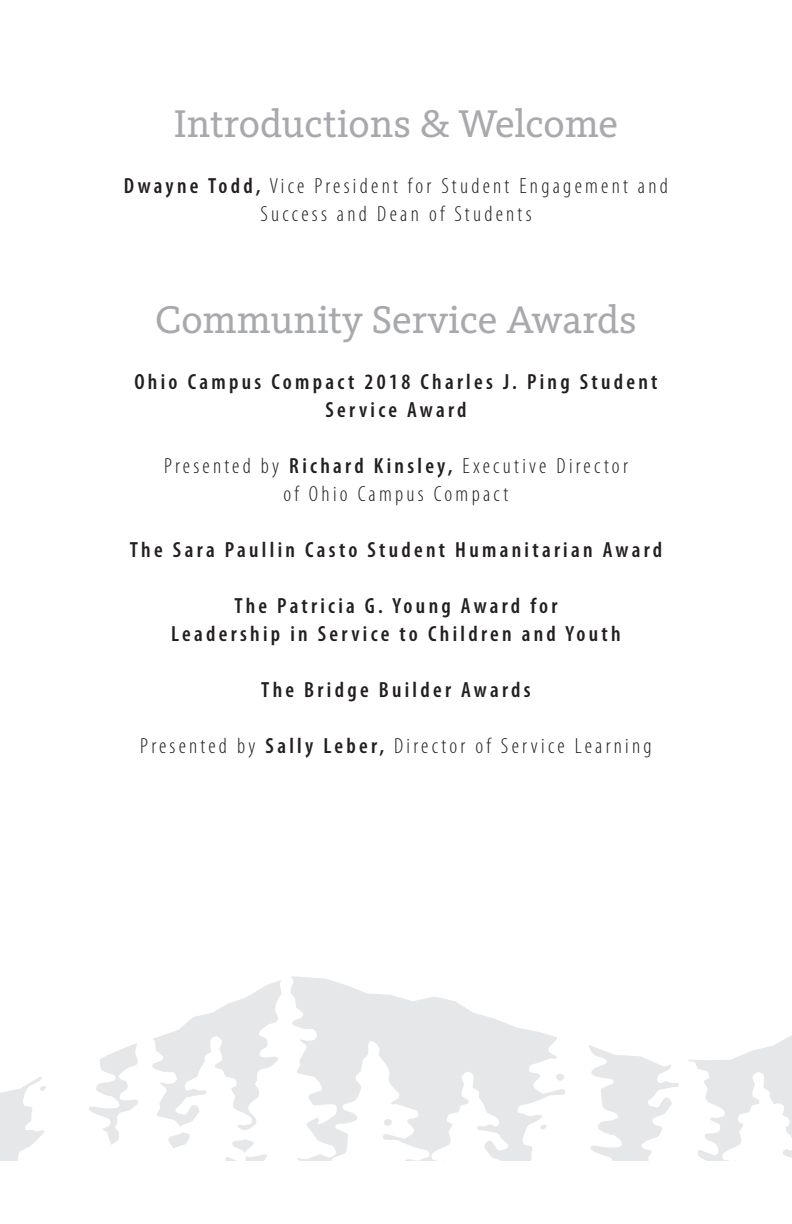
<style>
.page{position:relative;width:792px;height:1224px;background:#fff}
.page>*{position:absolute;margin:0;border:0;box-sizing:border-box;transform-origin:0 0}
.t1{font:40px "Kievit Slab Pro";color:#a8a9ad}
.t2{font:600 condensed 22px/28px "Myriad Pro";letter-spacing:.15em;color:#231f20;text-align:center}
.t3{font:300 condensed 22px/28px "Myriad Pro";letter-spacing:.15em;color:#231f20;text-align:center}
.s1{font-weight:600}
</style>
<div class="page">
<svg style="left:0;top:976px;width:792px;height:185px"></svg>
<h1 class="t1" style="left:174px;top:100px;width:446px">Introductions &amp; Welcome</h1>
<p class="t3" style="left:124px;top:172px;width:546px"><span class="s1">Dwayne Todd,</span> Vice President for Student Engagement and<br>Success and Dean of Students</p>
<h1 class="t1" style="left:155px;top:296px;width:483px">Community Service Awards</h1>
<p class="t2" style="left:134px;top:367px;width:525px">Ohio Campus Compact 2018 Charles J. Ping Student<br>Service Award</p>
<p class="t3" style="left:164px;top:452px;width:465px">Presented by <span class="s1">Richard Kinsley,</span> Executive Director of Ohio Campus Compact</p>
<p class="t2" style="left:130px;top:535px;width:534px">The Sara Paullin Casto Student Humanitarian Award</p>
<p class="t2" style="left:171px;top:591px;width:451px">The Patricia G. Young Award for<br>Leadership in Service to Children and Youth</p>
<p class="t2" style="left:261px;top:675px;width:271px">The Bridge Builder Awards</p>
<p class="t3" style="left:140px;top:732px;width:513px">Presented by <span class="s1">Sally Leber,</span> Director of Service Learning</p>
</div>
